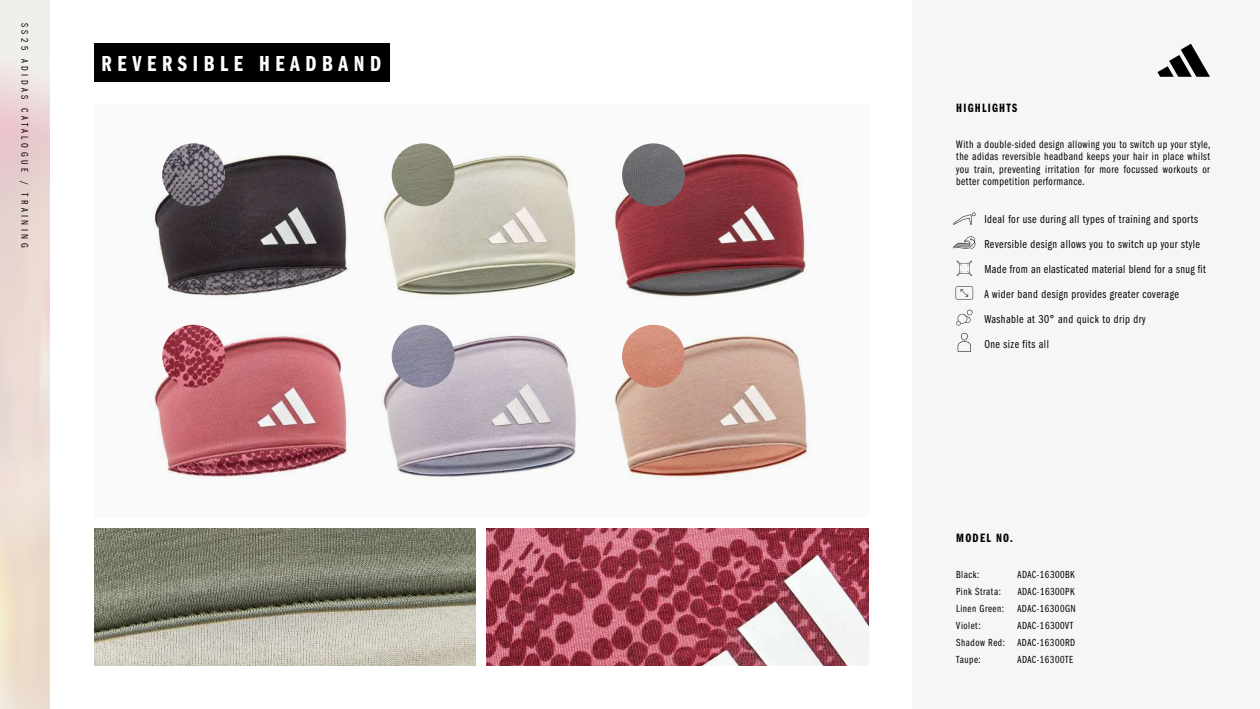
<style>
.page{position:relative;width:1260px;height:709px;background:#fff}
.page>*{position:absolute;margin:0;border:0;box-sizing:border-box;transform-origin:0 0}
.t1{font:22.5px "ITC Franklin Gothic Std Dm Cp";letter-spacing:.25em;color:#fff}
.t2{font:12.5px "ITC Franklin Gothic Std Dm Cp";letter-spacing:.1em;color:#000}
.t3{font:11.88px/25px "ITC Franklin Gothic Std Bk Cp";letter-spacing:.04em;color:#000}
.t4{font:11.25px/12.5px "ITC Franklin Gothic Std Bk Cp";letter-spacing:.04em;color:#000;text-align:justify}
.t5{font:10.62px/16.9px "ITC Franklin Gothic Std Bk Cp";letter-spacing:.05em;color:#000}
.t6{font:10px "ITC Franklin Gothic Std Bk Cp";letter-spacing:.35em;color:#000}
</style>
<div class="page">
<svg style="left:0;top:0;width:50px;height:709px;fill:#ecdcd3"></svg>
<div style="left:912px;top:0;width:348px;height:709px;background:#f6f6f6"></div>
<svg style="left:1158px;top:44px;width:52px;height:33px"></svg>
<div style="left:94px;top:104px;width:774px;height:414px;background:#fafafa"></div>
<img style="left:154px;top:144px;width:196px;height:152px">
<img style="left:162px;top:143px;width:63px;height:63px;border-radius:31px">
<img style="left:382px;top:144px;width:194px;height:152px">
<img style="left:392px;top:143px;width:63px;height:63px;border-radius:31px">
<img style="left:613px;top:154px;width:194px;height:143px">
<img style="left:622px;top:143px;width:63px;height:63px;border-radius:31px">
<img style="left:152px;top:324px;width:195px;height:154px">
<img style="left:162px;top:325px;width:63px;height:62px;border-radius:31px">
<img style="left:383px;top:324px;width:193px;height:153px">
<img style="left:392px;top:325px;width:63px;height:62px;border-radius:31px">
<img style="left:613px;top:324px;width:195px;height:154px">
<img style="left:622px;top:325px;width:63px;height:62px;border-radius:31px">
<img style="left:487px;top:529px;width:381px;height:136px">
<img style="left:94px;top:529px;width:381px;height:136px">
<div style="left:94px;top:44px;width:296px;height:38px;background:#000"></div>
<svg style="left:956px;top:310px;width:16px;height:15px"></svg>
<svg style="left:958px;top:333px;width:13px;height:19px"></svg>
<svg style="left:957px;top:261px;width:15px;height:15px"></svg>
<svg style="left:953px;top:212px;width:23px;height:13px"></svg>
<svg style="left:956px;top:286px;width:17px;height:13px"></svg>
<svg style="left:953px;top:236px;width:22px;height:13px"></svg>
<p class="t6" style="left:30px;top:23px;width:226px;rotate:90deg">SS25 ADIDAS CATALOGUE / TRAINING</p>
<h1 class="t1" style="left:102px;top:51px;width:281px">REVERSIBLE HEADBAND</h1>
<p class="t2" style="left:956px;top:101px;width:63px">HIGHLIGHTS</p>
<p class="t4" style="left:956px;top:138px;width:256px">With a double-sided design allowing you to switch up your style, the adidas reversible headband keeps your hair in place whilst you train, preventing irritation for more focussed workouts or better competition performance.</p>
<p class="t3" style="left:984px;top:207px;width:223px">Ideal for use during all types of training and sports Reversible design allows you to switch up your style Made from an elasticated material blend for a snug fit A wider band design provides greater coverage Washable at 30° and quick to drip dry<br>One size fits all</p>
<p class="t2" style="left:956px;top:531px;width:58px">MODEL NO.</p>
<p class="t5" style="left:956px;top:566px;width:25px">Black:</p>
<p class="t5" style="left:1018px;top:566px;width:59px">ADAC-16300BK</p>
<p class="t5" style="left:956px;top:583px;width:46px">Pink Strata:</p>
<p class="t5" style="left:1018px;top:583px;width:58px">ADAC-16300PK</p>
<p class="t5" style="left:956px;top:600px;width:49px">Linen Green:</p>
<p class="t5" style="left:1017px;top:600px;width:60px">ADAC-16300GN</p>
<p class="t5" style="left:956px;top:617px;width:26px">Violet:</p>
<p class="t5" style="left:956px;top:617px;width:121px;text-indent:61px">ADAC-16300VT<br>Shadow Red: ADAC-16300RD<br>Taupe:</p>
<p class="t5" style="left:1018px;top:651px;width:57px">ADAC-16300TE</p>
</div>
